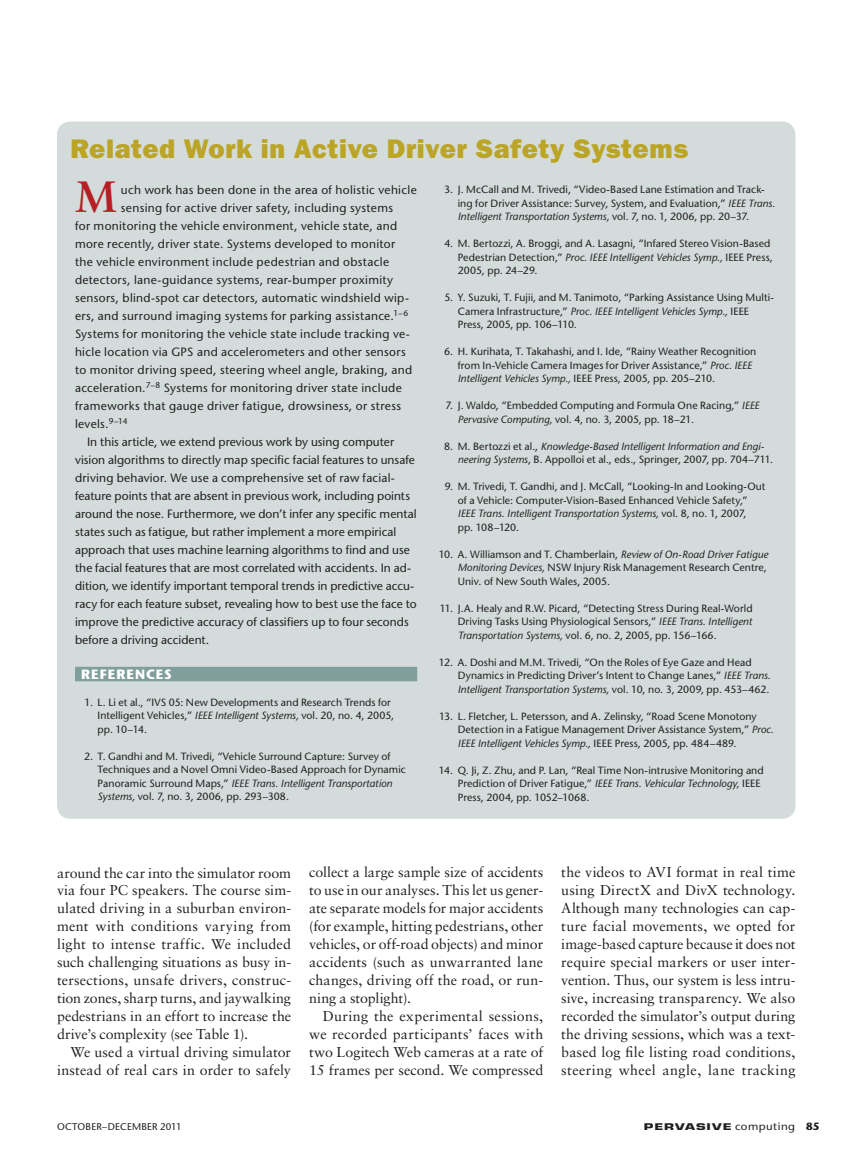
<style>
.page{position:relative;width:851px;height:1161px;background:#fff}
.page>*{position:absolute;margin:0;border:0;box-sizing:border-box;transform-origin:0 0}
.t1{font:700 43.95px "Sabon LT Std";color:#b62024;scale:.95 1}
.t2{font:27px "ITC Franklin Gothic Std Hvy";letter-spacing:.02em;color:#bba426}
.t3{font:14.25px/18px "Sabon LT Std";letter-spacing:.005em;color:#231f20;text-align:justify}
.t4{font:700 13.5px "Stone Sans Std";color:#fff}
.t5{font:500 12px "Stone Sans Std";letter-spacing:.02em;color:#231f20}
.t6{font:500 12px "Stone Sans Std";color:#231f20}
.t7{font:500 10.5px/13.5px "Stone Sans Std";letter-spacing:.005em;color:#231f20}
.t8{font:500 9.75px "Stone Sans Std";letter-spacing:.02em;color:#231f20}
.t9{font:700 9px "Eurostile LT Std";letter-spacing:.07em;color:#231f20;scale:1.5 1}
.s1{font-style:italic}
.s2{font-family:"Stone Sans Std";font-weight:500;font-size:10.5px}
.s3{font-family:"Stone Sans Std";font-size:10.5px}
</style>
<div class="page">
<div style="left:57px;top:122px;width:738px;height:697px;background:#d3dcdb;border-radius:14px"></div>
<div style="left:75px;top:667px;width:342px;height:9px;background:#809e9c"></div>
<div style="left:75px;top:676px;width:342px;height:5px;background:#809e9c"></div>
<h2 class="t2" style="left:70px;top:133px;width:619px">Related Work in Active Driver Safety Systems</h2>
<h1 class="t1" style="left:75px;top:170px;width:45px">M</h1>
<p class="t5" style="left:121px;top:183px;width:297px">uch work has been done in the area of holistic vehicle</p>
<p class="t5" style="left:121px;top:201px;width:273px">sensing for active driver safety, including systems</p>
<p class="t5" style="left:75px;top:219px;width:323px">for monitoring the vehicle environment, vehicle state, and</p>
<p class="t5" style="left:75px;top:237px;width:321px">more recently, driver state. Systems developed to monitor</p>
<p class="t5" style="left:75px;top:255px;width:315px">the vehicle environment include pedestrian and obstacle</p>
<p class="t5" style="left:75px;top:273px;width:319px">detectors, lane-guidance systems, rear-bumper proximity</p>
<p class="t5" style="left:75px;top:291px;width:335px">sensors, blind-spot car detectors, automatic windshield wip-</p>
<p class="t5" style="left:75px;top:309px;width:334px">ers, and surround imaging systems for parking assistance.<sup>1–6</sup></p>
<p class="t5" style="left:75px;top:327px;width:336px">Systems for monitoring the vehicle state include tracking ve-</p>
<p class="t5" style="left:75px;top:345px;width:332px">hicle location via GPS and accelerometers and other sensors</p>
<p class="t5" style="left:75px;top:363px;width:339px">to monitor driving speed, steering wheel angle, braking, and</p>
<p class="t5" style="left:75px;top:381px;width:328px">acceleration.<sup>7–8</sup> Systems for monitoring driver state include</p>
<p class="t5" style="left:75px;top:399px;width:327px">frameworks that gauge driver fatigue, drowsiness, or stress</p>
<p class="t5" style="left:75px;top:417px;width:54px">levels.<sup>9–14</sup></p>
<p class="t6" style="left:87px;top:435px;width:308px">In this article, we extend previous work by using computer</p>
<p class="t6" style="left:75px;top:453px;width:341px">vision algorithms to directly map specific facial features to unsafe</p>
<p class="t5" style="left:75px;top:471px;width:321px">driving behavior. We use a comprehensive set of raw facial-</p>
<p class="t6" style="left:75px;top:489px;width:336px">feature points that are absent in previous work, including points</p>
<p class="t6" style="left:75px;top:507px;width:343px">around the nose. Furthermore, we don’t infer any specific mental</p>
<p class="t5" style="left:75px;top:525px;width:323px">states such as fatigue, but rather implement a more empirical</p>
<p class="t6" style="left:75px;top:543px;width:336px">approach that uses machine learning algorithms to find and use</p>
<p class="t6" style="left:75px;top:561px;width:338px">the facial features that are most correlated with accidents. In ad-</p>
<p class="t6" style="left:75px;top:579px;width:341px">dition, we identify important temporal trends in predictive accu-</p>
<p class="t6" style="left:75px;top:597px;width:343px">racy for each feature subset, revealing how to best use the face to</p>
<p class="t6" style="left:75px;top:615px;width:335px">improve the predictive accuracy of classifiers up to four seconds</p>
<p class="t6" style="left:75px;top:633px;width:136px">before a driving accident.</p>
<p class="t4" style="left:81px;top:666px;width:37px">REFERE</p>
<p class="t4" style="left:135px;top:666px;width:15px">NCES</p>
<p class="t7" style="left:98px;top:695px;width:298px;text-indent:-13px">1. L. Li et al., “IVS 05: New Developments and Research Trends for<br>Intelligent Vehicles,” <span class="s1">IEEE Intelligent Systems,</span> vol. 20, no. 4, 2005, pp. 10–14.</p>
<p class="t7" style="left:98px;top:749px;width:310px;text-indent:-14px">2. T. Gandhi and M. Trivedi, “Vehicle Surround Capture: Survey of Techniques and a Novel Omni Video-Based Approach for Dynamic Panoramic Surround Maps,” <span class="s1">IEEE Trans. Intelligent Transportation Systems,</span> vol. 7, no. 3, 2006, pp. 293–308.</p>
<p class="t7" style="left:458px;top:183px;width:319px;text-indent:-13px">3. J. McCall and M. Trivedi, “Video-Based Lane Estimation and Track&shy;ing for Driver Assistance: Survey, System, and Evaluation,” <span class="s1">IEEE Trans.<br>Intelligent Transportation Systems,</span> vol. 7, no. 1, 2006, pp. 20–37.</p>
<p class="t7" style="left:457px;top:237px;width:316px;text-indent:-13px">4. M. Bertozzi, A. Broggi, and A. Lasagni, “Infared Stereo Vision-Based<br>Pedestrian Detection,” <span class="s1">Proc. IEEE Intelligent Vehicles Symp.,</span> IEEE Press,<br>2005, pp. 24–29.</p>
<p class="t7" style="left:457px;top:291px;width:318px;text-indent:-13px">5. Y. Suzuki, T. Fujii, and M. Tanimoto, “Parking Assistance Using Multi-<br>Camera Infrastructure,” <span class="s1">Proc. IEEE Intelligent Vehicles Symp.,</span> IEEE<br>Press, 2005, pp. 106–110.</p>
<p class="t7" style="left:457px;top:345px;width:300px;text-indent:-14px">6. H. Kurihata, T. Takahashi, and I. Ide, “Rainy Weather Recognition from In-Vehicle Camera Images for Driver Assistance,” <span class="s1">Proc. IEEE<br>Intelligent Vehicles Symp.,</span> IEEE Press, 2005, pp. 205–210.</p>
<p class="t7" style="left:457px;top:399px;width:303px;text-indent:-12px">7. J. Waldo, “Embedded Computing and Formula One Racing,” <span class="s1">IEEE<br>Pervasive Computing,</span> vol. 4, no. 3, 2005, pp. 18–21.</p>
<p class="t7" style="left:457px;top:439px;width:317px;text-indent:-14px">8. M. Bertozzi et al., <span class="s1">Knowledge-Based Intelligent Information and Engi&shy;neering Systems</span>, B. Appolloi et al., eds., Springer, 2007, pp. 704–711.</p>
<p class="t7" style="left:457px;top:480px;width:309px;text-indent:-13px">9. M. Trivedi, T. Gandhi, and J. McCall, “Looking-In and Looking-Out of a Vehicle: Computer-Vision-Based Enhanced Vehicle Safety,” <span class="s1">IEEE Trans. Intelligent Transportation Systems,</span> vol. 8, no. 1, 2007,<br>pp. 108–120.</p>
<p class="t7" style="left:457px;top:547px;width:312px;text-indent:-19px">10. A. Williamson and T. Chamberlain, <span class="s1">Review of On-Road Driver Fatigue<br>Monitoring Devices,</span> NSW Injury Risk Management Research Centre,<br>Univ. of New South Wales, 2005.</p>
<p class="t7" style="left:457px;top:601px;width:296px;text-align:justify;text-indent:-18px">11. J.A. Healy and R.W. Picard, “Detecting Stress During Real-World Driving Tasks Using Physiological Sensors,” <span class="s1">IEEE Trans. Intelligent Transportation Systems,</span> vol. 6, no. 2, 2005, pp. 156–166.</p>
<p class="t7" style="left:457px;top:655px;width:314px;text-indent:-19px">12. A. Doshi and M.M. Trivedi, “On the Roles of Eye Gaze and Head<br>Dynamics in Predicting Driver’s Intent to Change Lanes,” <span class="s1">IEEE Trans.<br>Intelligent Transportation Systems,</span> vol. 10, no. 3, 2009, pp. 453–462.</p>
<p class="t7" style="left:457px;top:709px;width:317px;text-indent:-19px">13. L. Fletcher, L. Petersson, and A. Zelinsky, “Road Scene Monotony<br>Detection in a Fatigue Management Driver Assistance System,” <span class="s1">Proc.<br>IEEE Intelligent Vehicles Symp.,</span> IEEE Press, 2005, pp. 484–489.</p>
<p class="t7" style="left:457px;top:763px;width:307px;text-indent:-19px">14. Q. Ji, Z. Zhu, and P. Lan, “Real Time Non-intrusive Monitoring and<br>Prediction of Driver Fatigue,” <span class="s1">IEEE Trans. Vehicular Technology,</span> IEEE<br>Press, 2004, pp. 1052–1068.</p>
<p class="t3" style="left:57px;top:863px;width:236px">around the car into the simulator room via four PC speakers. The course sim&shy;ulated driving in a suburban environ&shy;ment with conditions varying from light to intense traffic. We included such challenging situations as busy in&shy;tersections, unsafe drivers, construc&shy;tion zones, sharp turns, and jaywalking pedestrians in an effort to increase the drive’s complexity (see Table 1).</p>
<h3 class="t3" style="left:57px;top:1043px;width:235px;text-align:right">We used a virtual driving simulator instead of real cars in order to safely</h3>
<p class="t3" style="left:309px;top:863px;width:235px">collect a large sample size of accidents to use in our analyses. This let us gener&shy;ate separate models for major accidents (for example, hitting pedestrians, other vehicles, or off-road objects) and minor accidents (such as unwarranted lane changes, driving off the road, or run&shy;ning a stoplight).</p>
<h3 class="t3" style="left:309px;top:1007px;width:235px;text-indent:13px">During the experimental sessions, we recorded participants’ faces with two Logitech Web cameras at a rate of 15 frames per second. We compressed</h3>
<p class="t3" style="left:561px;top:863px;width:236px">the videos to AVI format in real time using DirectX and DivX technology.<br>Although many technologies can cap&shy;ture facial movements, we opted for image-based capture because it does not require special markers or user inter&shy;vention. Thus, our system is less intru&shy;sive, increasing transparency. We also recorded the simulator’s output during the driving sessions, which was a text&shy;based log file listing road conditions, steering wheel angle, lane tracking</p>
<p class="t8" style="left:57px;top:1120px;width:126px">OCTOBER–DECEMBER 2011</p>
<p class="t9" style="left:644px;top:1121px;width:118px">PERVASIVE <span class="s2">computing</span> <span class="s3">85</span></p>
</div>
